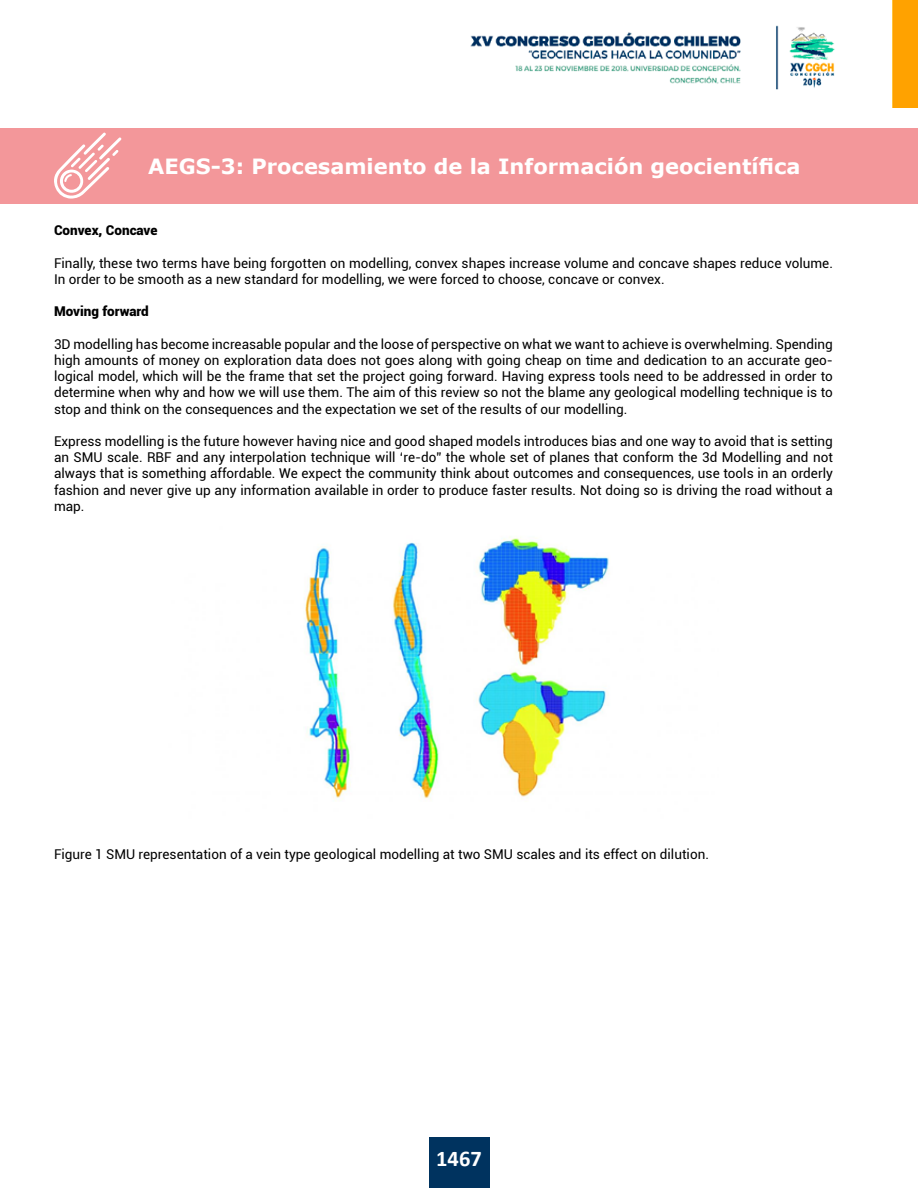
<style>
.page{position:relative;width:918px;height:1188px;background:#fff}
.page>*{position:absolute;margin:0;border:0;box-sizing:border-box;transform-origin:0 0}
.t1{font:700 22.5px "Calibri";color:#fff}
.t2{font:700 21px "Verdana";color:#fff}
.t3{font:13.5px/16.2px "Roboto";color:#000;text-align:justify}
.t4{font:900 13.5px "Roboto";color:#000}
</style>
<div class="page">
<img style="left:470px;top:0;width:448px;height:108px">
<div style="left:429px;top:1138px;width:60px;height:50px;background:#00335f"></div>
<div style="left:0;top:128px;width:918px;height:75px;background:#f3979a"></div>
<img style="left:305px;top:537px;width:304px;height:262px">
<svg style="left:54px;top:133px;width:67px;height:66px"></svg>
<p class="t2" style="left:148px;top:151px;width:654px">AEGS-3: Procesamiento de la Información geocientífica</p>
<p class="t4" style="left:54px;top:221px;width:105px">Convex, Concave</p>
<p class="t3" style="left:54px;top:254px;width:780px">Finally, these two terms have being forgotten on modelling, convex shapes increase volume and concave shapes reduce volume.<br>In order to be smooth as a new standard for modelling, we were forced to choose, concave or convex.</p>
<p class="t4" style="left:54px;top:302px;width:96px">Moving forward</p>
<p class="t3" style="left:54px;top:335px;width:780px">3D modelling has become increasable popular and the loose of perspective on what we want to achieve is overwhelming. Spending high amounts of money on exploration data does not goes along with going cheap on time and dedication to an accurate geo&shy;logical model, which will be the frame that set the project going forward. Having express tools need to be addressed in order to determine when why and how we will use them. The aim of this review so not the blame any geological modelling technique is to stop and think on the consequences and the expectation we set of the results of our modelling.</p>
<p class="t3" style="left:54px;top:433px;width:780px">Express modelling is the future however having nice and good shaped models introduces bias and one way to avoid that is setting an SMU scale. RBF and any interpolation technique will ‘re-do” the whole set of planes that conform the 3d Modelling and not always that is something affordable. We expect the community think about outcomes and consequences, use tools in an orderly fashion and never give up any information available in order to produce faster results. Not doing so is driving the road without a map.</p>
<p class="t3" style="left:54px;top:845px;width:656px">Figure 1 SMU representation of a vein type geological modelling at two SMU scales and its effect on dilution.</p>
<p class="t1" style="left:436px;top:1143px;width:47px">1467</p>
</div>
